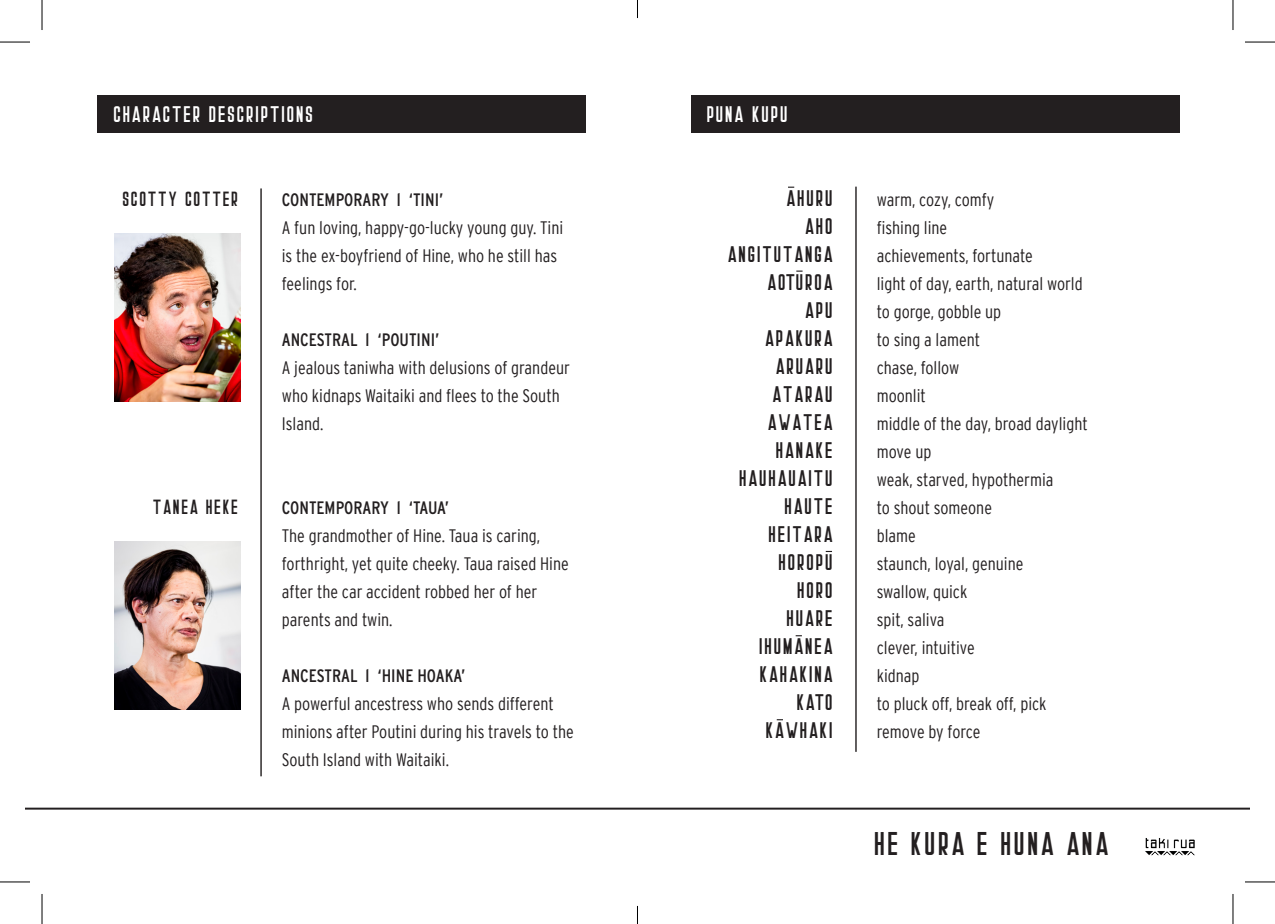
<style>
.page{position:relative;width:1275px;height:924px;background:#fff}
.page>*{position:absolute;margin:0;border:0;box-sizing:border-box;transform-origin:0 0}
.t1{font:32px "Stockport";color:#231f20}
.t2{font:22px "Stockport";color:#231f20}
.t3{font:22px "Stockport";color:#fff}
.t4{font:20px "Stockport";color:#231f20}
.t5{font:300 condensed 18px/28px "Interstate";color:#231f20}
.t6{font:condensed 18px "Interstate";color:#231f20}
</style>
<div class="page">
<div style="left:98px;top:95px;width:488px;height:38px;background:#231f20"></div>
<div style="left:691px;top:95px;width:488px;height:38px;background:#231f20"></div>
<hr style="left:260px;top:188px;width:2px;height:588px;background:#231f20">
<hr style="left:855px;top:186px;width:1px;height:565px;background:#231f20">
<svg style="left:788px;top:186px;width:6px;height:2px"></svg>
<hr style="left:25px;top:807px;width:1225px;height:2px;background:#231f20">
<img style="left:1145px;top:838px;width:50px;height:17px">
<img style="left:114px;top:233px;width:126px;height:168px">
<img style="left:114px;top:541px;width:126px;height:168px">
<hr style="left:0;top:42px;width:30px;height:1px;background:#000">
<hr style="left:1245px;top:42px;width:30px;height:1px;background:#000">
<hr style="left:0;top:881px;width:30px;height:1px;background:#000">
<hr style="left:1245px;top:881px;width:30px;height:1px;background:#000">
<hr style="left:42px;top:0;width:1px;height:30px;background:#000">
<hr style="left:42px;top:893px;width:1px;height:30px;background:#000">
<hr style="left:1232px;top:0;width:1px;height:30px;background:#000">
<hr style="left:1232px;top:893px;width:1px;height:30px;background:#000">
<svg style="left:637px;top:0;width:1px;height:18px"></svg>
<svg style="left:637px;top:905px;width:1px;height:18px"></svg>
<p class="t3" style="left:114px;top:102px;width:203px">CHARACTER DESCRIPTIONS</p>
<p class="t3" style="left:707px;top:102px;width:84px">PUNA KUPU</p>
<p class="t4" style="left:123px;top:187px;width:119px">SCOTTY COTTER</p>
<p class="t4" style="left:153px;top:495px;width:88px">TANEA HEKE</p>
<p class="t6" style="left:282px;top:189px;width:163px">CONTEMPORARY l ‘TINI’</p>
<p class="t5" style="left:282px;top:213px;width:283px">A fun loving, happy-go-lucky young guy. Tini is the ex-boyfriend of Hine, who he still has feelings for.</p>
<p class="t6" style="left:282px;top:329px;width:159px">ANCESTRAL l ‘POUTINI’</p>
<p class="t5" style="left:282px;top:353px;width:289px">A jealous taniwha with delusions of grandeur who kidnaps Waitaiki and flees to the South<br>Island.</p>
<p class="t6" style="left:282px;top:497px;width:169px">CONTEMPORARY l ‘TAUA’</p>
<p class="t5" style="left:282px;top:521px;width:288px">The grandmother of Hine. Taua is caring, forthright, yet quite cheeky. Taua raised Hine after the car accident robbed her of her parents and twin.</p>
<p class="t6" style="left:282px;top:665px;width:185px">ANCESTRAL l ‘HINE HOAKA’</p>
<p class="t5" style="left:282px;top:689px;width:293px">A powerful ancestress who sends different minions after Poutini during his travels to the<br>South Island with Waitaiki.</p>
<p class="t2" style="left:787px;top:185px;width:49px">AHURU</p>
<p class="t2" style="left:806px;top:213px;width:31px">AHO</p>
<p class="t2" style="left:728px;top:241px;width:108px">ANGITUTANGA</p>
<p class="t2" style="left:768px;top:269px;width:68px">AOTUROA</p>
<p class="t2" style="left:806px;top:297px;width:31px">APU</p>
<p class="t2" style="left:766px;top:325px;width:71px">APAKURA</p>
<p class="t2" style="left:776px;top:353px;width:60px">ARUARU</p>
<p class="t2" style="left:773px;top:381px;width:64px">ATARAU</p>
<p class="t2" style="left:768px;top:409px;width:68px">AWATEA</p>
<p class="t2" style="left:776px;top:437px;width:60px">HANAKE</p>
<p class="t2" style="left:740px;top:465px;width:97px">HAUHAUAITU</p>
<p class="t2" style="left:785px;top:493px;width:52px">HAUTE</p>
<p class="t2" style="left:769px;top:521px;width:68px">HEITARA</p>
<p class="t2" style="left:779px;top:549px;width:57px">HOROPU</p>
<p class="t2" style="left:798px;top:577px;width:39px">HORO</p>
<p class="t2" style="left:787px;top:605px;width:49px">HUARE</p>
<p class="t2" style="left:760px;top:633px;width:77px">IHUMANEA</p>
<p class="t2" style="left:760px;top:661px;width:76px">KAHAKINA</p>
<p class="t2" style="left:797px;top:689px;width:39px">KATO</p>
<p class="t2" style="left:766px;top:717px;width:70px">KAWHAKI</p>
<p class="t5" style="left:876px;top:185px;width:119px">warm, cozy, comfy</p>
<p class="t5" style="left:876px;top:213px;width:72px">fishing line</p>
<p class="t5" style="left:876px;top:241px;width:158px">achievements, fortunate</p>
<p class="t5" style="left:876px;top:269px;width:207px">light of day, earth, natural world</p>
<p class="t5" style="left:876px;top:297px;width:126px">to gorge, gobble up</p>
<p class="t5" style="left:876px;top:325px;width:105px">to sing a lament</p>
<p class="t5" style="left:876px;top:353px;width:84px">chase, follow</p>
<p class="t5" style="left:876px;top:381px;width:51px">moonlit</p>
<p class="t5" style="left:876px;top:409px;width:212px">middle of the day, broad daylight</p>
<p class="t5" style="left:876px;top:437px;width:56px">move up</p>
<p class="t5" style="left:876px;top:465px;width:178px">weak, starved, hypothermia</p>
<p class="t5" style="left:876px;top:493px;width:117px">to shout someone</p>
<p class="t5" style="left:876px;top:521px;width:41px">blame</p>
<p class="t5" style="left:876px;top:549px;width:148px">staunch, loyal, genuine</p>
<p class="t5" style="left:876px;top:577px;width:92px">swallow, quick</p>
<p class="t5" style="left:876px;top:605px;width:69px">spit, saliva</p>
<p class="t5" style="left:876px;top:633px;width:99px">clever, intuitive</p>
<p class="t5" style="left:876px;top:661px;width:44px">kidnap</p>
<p class="t5" style="left:876px;top:689px;width:171px">to pluck off, break off, pick</p>
<p class="t5" style="left:876px;top:717px;width:105px">remove by force</p>
<p class="t1" style="left:875px;top:825px;width:238px">HE KURA E HUNA ANA</p>
</div>
